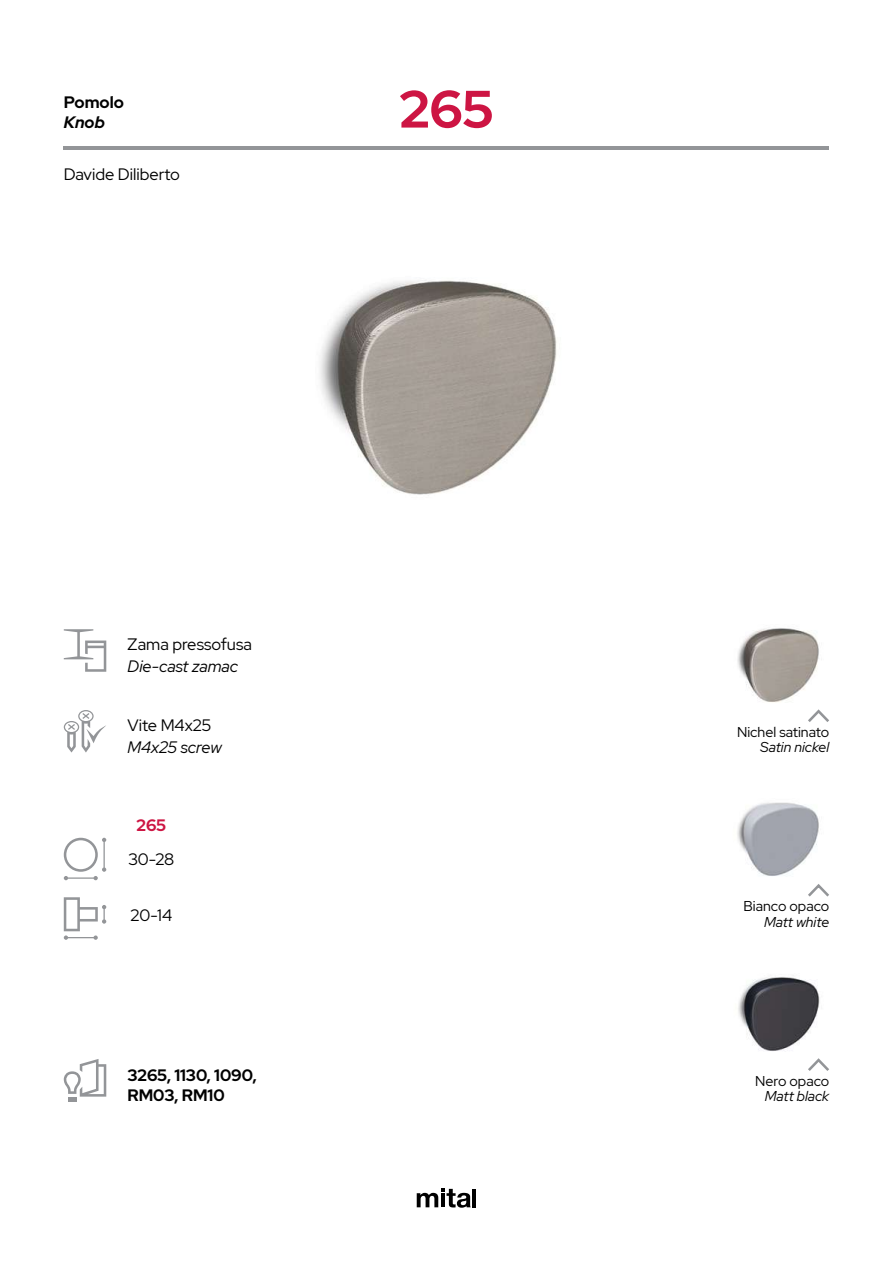
<style>
.page{position:relative;width:893px;height:1263px;background:#fff}
.page>*{position:absolute;margin:0;border:0;box-sizing:border-box;transform-origin:0 0}
.t1{font:700 52.5px "Red Hat Display";color:#cd1543}
.t2{font:16.5px "Red Hat Display";color:#000}
.t3{font:700 16.5px/19.8px "Red Hat Display";color:#000}
.t4{font:italic 16.5px "Red Hat Display";color:#000}
.t5{font:italic 700 16.5px "Red Hat Display";color:#000}
.t6{font:700 16.5px "Red Hat Display";color:#cd1543}
.t7{font:14.25px "Red Hat Display";color:#000}
.t8{font:italic 14.25px "Red Hat Display";color:#000}
</style>
<div class="page">
<img style="left:320px;top:280px;width:237px;height:215px">
<img style="left:738px;top:975px;width:82px;height:76px">
<img style="left:737px;top:802px;width:82px;height:74px">
<img style="left:737px;top:628px;width:82px;height:75px">
<hr style="left:472px;top:1189px;width:4px;height:18px;background:#000">
<svg style="left:417px;top:1189px;width:54px;height:19px"></svg>
<hr style="left:64px;top:147px;width:765px;height:3px;background:#939598">
<div style="left:68px;top:1096px;width:8px;height:5px;background:#939598"></div>
<svg style="left:64px;top:1059px;width:42px;height:38px"></svg>
<svg style="left:64px;top:629px;width:42px;height:43px"></svg>
<svg style="left:64px;top:710px;width:42px;height:42px"></svg>
<svg style="left:64px;top:838px;width:42px;height:42px"></svg>
<svg style="left:64px;top:897px;width:42px;height:43px"></svg>
<svg style="left:808px;top:709px;width:21px;height:13px"></svg>
<svg style="left:808px;top:884px;width:21px;height:13px"></svg>
<svg style="left:808px;top:1058px;width:21px;height:13px"></svg>
<p class="t3" style="left:64px;top:92px;width:62px">Pomolo</p>
<p class="t5" style="left:64px;top:111px;width:43px">Knob</p>
<p class="t2" style="left:64px;top:163px;width:118px">Davide Diliberto</p>
<h1 class="t1" style="left:399px;top:75px;width:96px">265</h1>
<p class="t2" style="left:128px;top:634px;width:126px">Zama pressofusa</p>
<p class="t4" style="left:128px;top:655px;width:112px">Die-cast zamac</p>
<p class="t2" style="left:128px;top:715px;width:85px">Vite M4x25</p>
<p class="t4" style="left:128px;top:736px;width:96px">M4x25 screw</p>
<p class="t6" style="left:137px;top:814px;width:31px">265</p>
<p class="t2" style="left:128px;top:849px;width:47px">30-28</p>
<p class="t2" style="left:131px;top:904px;width:43px">20-14</p>
<p class="t3" style="left:128px;top:1065px;width:131px">3265, 1130, 1090,<br>RM03, RM10</p>
<p class="t7" style="left:737px;top:722px;width:94px">Nichel satinato</p>
<p class="t8" style="left:760px;top:738px;width:70px">Satin nickel</p>
<p class="t7" style="left:744px;top:897px;width:87px">Bianco opaco</p>
<p class="t8" style="left:764px;top:912px;width:67px">Matt white</p>
<p class="t7" style="left:755px;top:1071px;width:75px">Nero opaco</p>
<p class="t8" style="left:765px;top:1087px;width:66px">Matt black</p>
</div>
